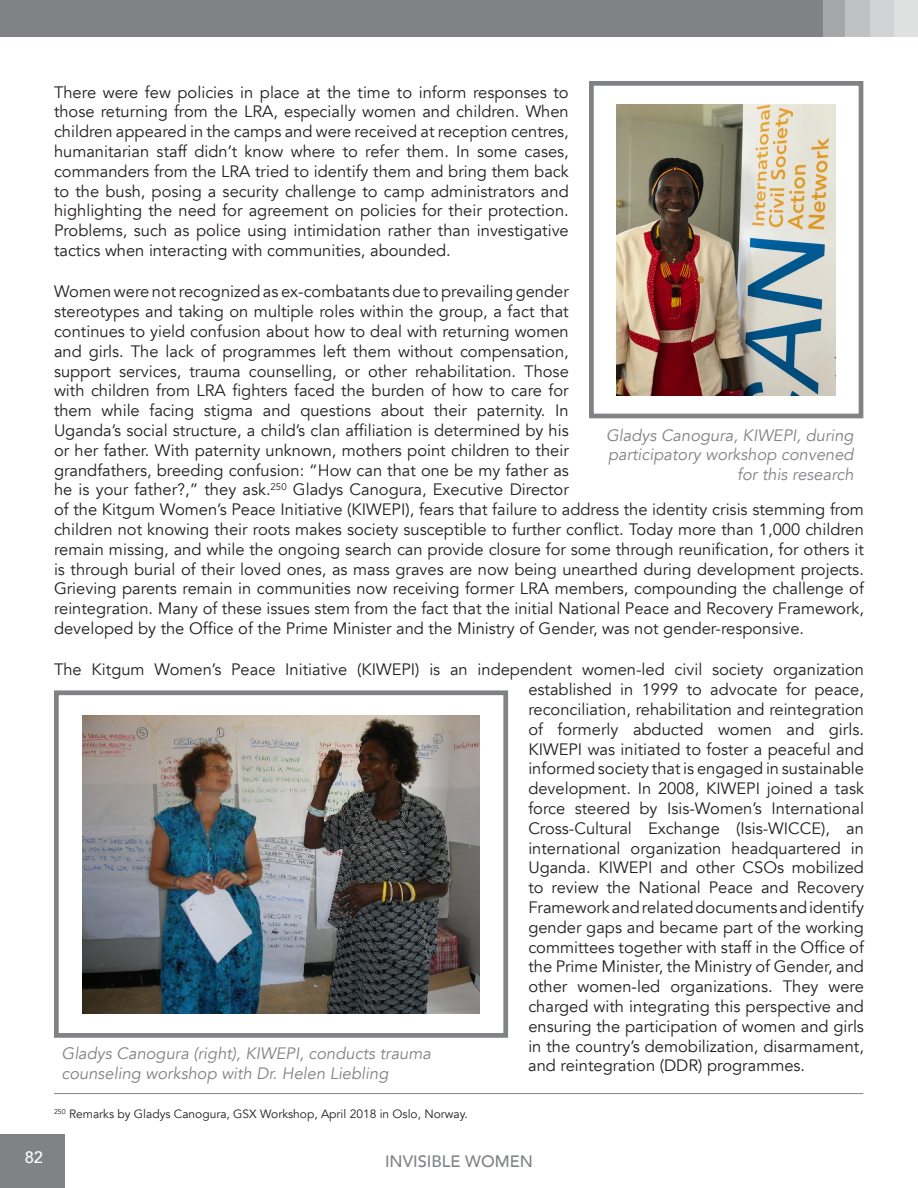
<style>
.page{position:relative;width:918px;height:1188px;background:#fff}
.page>*{position:absolute;margin:0;border:0;box-sizing:border-box;transform-origin:0 0}
.t1{font:16.5px/19.8px "Avenir";color:#231f20;text-align:justify}
.t2{font:italic 16.5px/19.5px "Avenir";color:#808285}
.t3{font:500 16.5px "Avenir";color:#808285}
.t4{font:500 16.5px "Avenir";color:#fff}
.t5{font:12px "Avenir";color:#231f20}
</style>
<div class="page">
<div style="left:0;top:1134px;width:65px;height:54px;background:#808285"></div>
<div style="left:0;top:0;width:918px;height:37px;background:#808285"></div>
<svg style="left:823px;top:0;width:23px;height:37px"></svg>
<svg style="left:846px;top:0;width:24px;height:37px"></svg>
<svg style="left:870px;top:0;width:24px;height:37px"></svg>
<svg style="left:894px;top:0;width:23px;height:37px"></svg>
<hr style="left:917px;top:0;width:1px;height:54px;background:#fff">
<img style="left:617px;top:104px;width:219px;height:291px">
<hr style="left:54px;top:1093px;width:809px;height:1px;background:#808285">
<img style="left:82px;top:715px;width:398px;height:298px">
<div style="left:54px;top:690px;width:454px;height:348px;border:5px solid #808285"></div>
<div style="left:589px;top:81px;width:274px;height:337px;border:5px solid #808285"></div>
<p class="t1" style="left:54px;top:82px;width:516px">There were few policies in place at the time to inform responses to those returning from the LRA, especially women and children. When children appeared in the camps and were received at reception centres, humanitarian staff didn’t know where to refer them. In some cases, commanders from the LRA tried to identify them and bring them back to the bush, posing a security challenge to camp administrators and highlighting the need for agreement on policies for their protection.<br>Problems, such as police using intimidation rather than investigative tactics when interacting with communities, abounded.</p>
<p class="t1" style="left:54px;top:282px;width:812px;text-align:left">Women were not recognized as ex-combatants due to prevailing gender<br>stereotypes and taking on multiple roles within the group, a fact that<br>continues to yield confusion about how to deal with returning women<br>and girls. The lack of programmes left them without compensation,<br>support services, trauma counselling, or other rehabilitation. Those<br>with children from LRA fighters faced the burden of how to care for<br>them while facing stigma and questions about their paternity. In<br>Uganda’s social structure, a child’s clan affiliation is determined by his<br>or her father. With paternity unknown, mothers point children to their<br>grandfathers, breeding confusion: “How can that one be my father as<br>he is your father?,” they ask.<sup>250</sup> Gladys Canogura, Executive Director<br>of the Kitgum Women’s Peace Initiative (KIWEPI), fears that failure to address the identity crisis stemming from children not knowing their roots makes society susceptible to further conflict. Today more than 1,000 children remain missing, and while the ongoing search can provide closure for some through reunification, for others it is through burial of their loved ones, as mass graves are now being unearthed during development projects.<br>Grieving parents remain in communities now receiving former LRA members, compounding the challenge of reintegration. Many of these issues stem from the fact that the initial National Peace and Recovery Framework, developed by the Office of the Prime Minister and the Ministry of Gender, was not gender-responsive.</p>
<p class="t1" style="left:528px;top:660px;width:337px;text-indent:-474px">The Kitgum Women’s Peace Initiative (KIWEPI) is an independent women-led civil society organization established in 1999 to advocate for peace, reconciliation, rehabilitation and reintegration of formerly abducted women and girls.<br>KIWEPI was initiated to foster a peaceful and informed society that is engaged in sustainable development. In 2008, KIWEPI joined a task force steered by Isis-Women’s International Cross-Cultural Exchange (Isis-WICCE), an international organization headquartered in Uganda. KIWEPI and other CSOs mobilized to review the National Peace and Recovery Framework and related documents and identify gender gaps and became part of the working committees together with staff in the Office of the Prime Minister, the Ministry of Gender, and other women-led organizations. They were charged with integrating this perspective and ensuring the participation of women and girls in the country’s demobilization, disarmament, and reintegration (DDR) programmes.</p>
<p class="t5" style="left:54px;top:1106px;width:415px"><sup>250</sup> Remarks by Gladys Canogura, GSX Workshop, April 2018 in Oslo, Norway.</p>
<p class="t2" style="left:606px;top:426px;width:249px">Gladys Canogura, KIWEPI, during participatory workshop convened</p>
<p class="t2" style="left:737px;top:465px;width:118px">for this research</p>
<p class="t2" style="left:62px;top:1044px;width:371px">Gladys Canogura (right), KIWEPI, conducts trauma</p>
<p class="t2" style="left:62px;top:1064px;width:328px">counseling workshop with Dr. Helen Liebling</p>
<p class="t4" style="left:25px;top:1143px;width:20px">82</p>
<p class="t3" style="left:385px;top:1147px;width:149px">INVISIBLE WOMEN</p>
</div>
